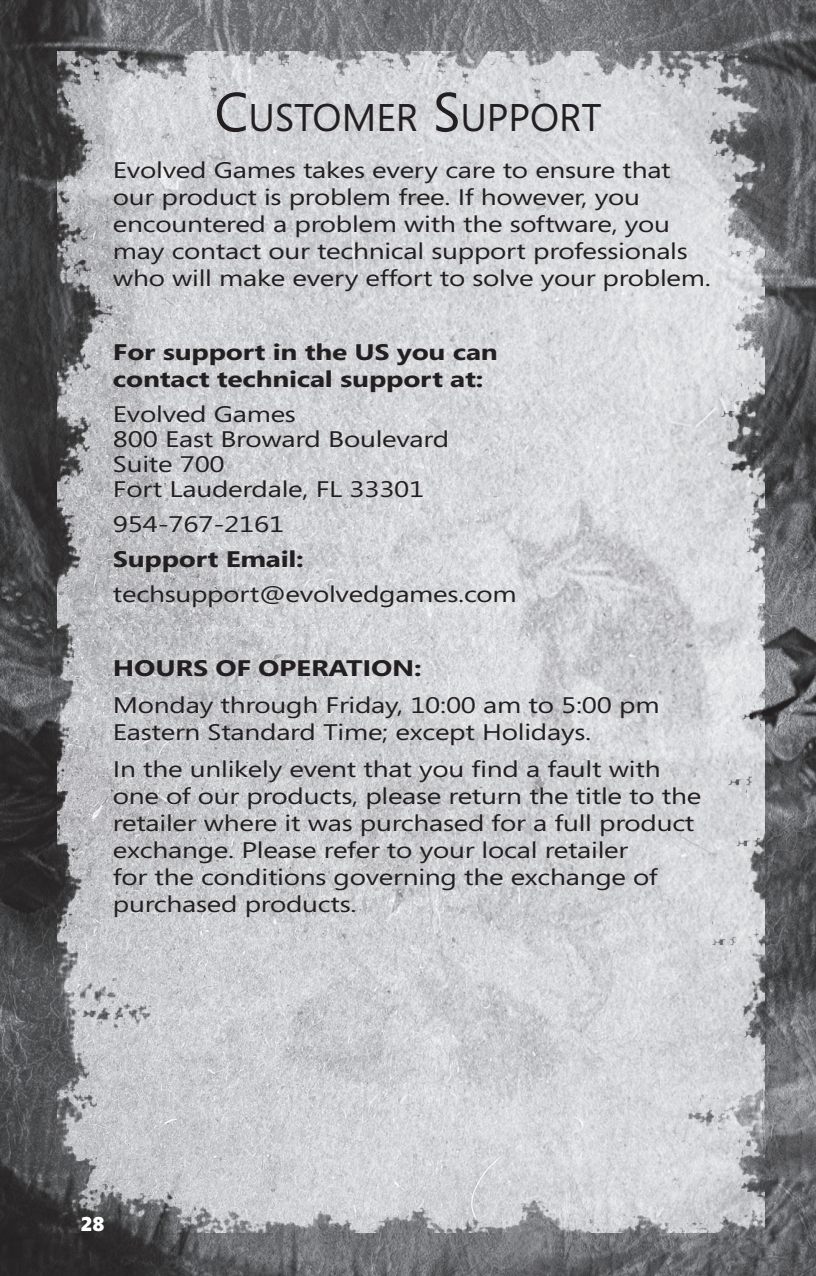
<style>
.page{position:relative;width:816px;height:1276px;background:#fff}
.page>*{position:absolute;margin:0;border:0;box-sizing:border-box;transform-origin:0 0}
.BDY_Page_Number{font:38.5px "Segoe";color:#231f20}
.MM_Body{font:22.5px/27px "Segoe";letter-spacing:-.01em;color:#231f20;scale:1.25 1}
.MM_Body-2{font:700 22.5px/27px "Segoe";letter-spacing:-.01em;color:#231f20;scale:1.25 1}
.BDY_Page_Number-2{font:900 20px "Segoe";color:#fff}
.s1{font-size:55px}
</style>
<div class="page">
<img style="left:0;top:0;width:815px;height:1276px">
<img style="left:58px;top:51px;width:705px;height:1181px">
<p class="BDY_Page_Number" style="left:214px;top:91px;width:107px"><span class="s1">C</span>USTOM</p>
<p class="BDY_Page_Number" style="left:376px;top:91px;width:225px">ER <span class="s1">S</span>UPPORT</p>
<p class="MM_Body" style="left:113px;top:156px;width:479px">Evolved Games takes every care to ensure that our product is problem free. If however, you encountered a problem with the software, you may contact our technical support professionals who will make every effort to solve your problem.</p>
<p class="MM_Body-2" style="left:113px;top:337px;width:309px">For support in the US you can contact technical support at:</p>
<p class="MM_Body" style="left:113px;top:401px;width:270px;line-height:25px">Evolved Games<br>800 East Broward Boulevard<br>Suite 700<br>Fort Lauderdale, FL 33301</p>
<p class="MM_Body" style="left:113px;top:510px;width:138px">954-767-2161</p>
<p class="MM_Body-2" style="left:113px;top:544px;width:154px">Support Email:</p>
<p class="MM_Body" style="left:113px;top:580px;width:324px">techsupport@evolvedgames.com</p>
<p class="MM_Body-2" style="left:113px;top:653px;width:248px">HOURS OF OPERATION:</p>
<p class="MM_Body" style="left:113px;top:691px;width:438px">Monday through Friday, 10:00 am to 5:00 pm<br>Eastern Standard Time; except Holidays.</p>
<p class="MM_Body" style="left:113px;top:755px;width:472px">In the unlikely event that you find a fault with one of our products, please return the title to the retailer where it was purchased for a full product exchange. Please refer to your local retailer<br>for the conditions governing the exchange of purchased products.</p>
<p class="BDY_Page_Number-2" style="left:80px;top:1209px;width:25px">28</p>
</div>
